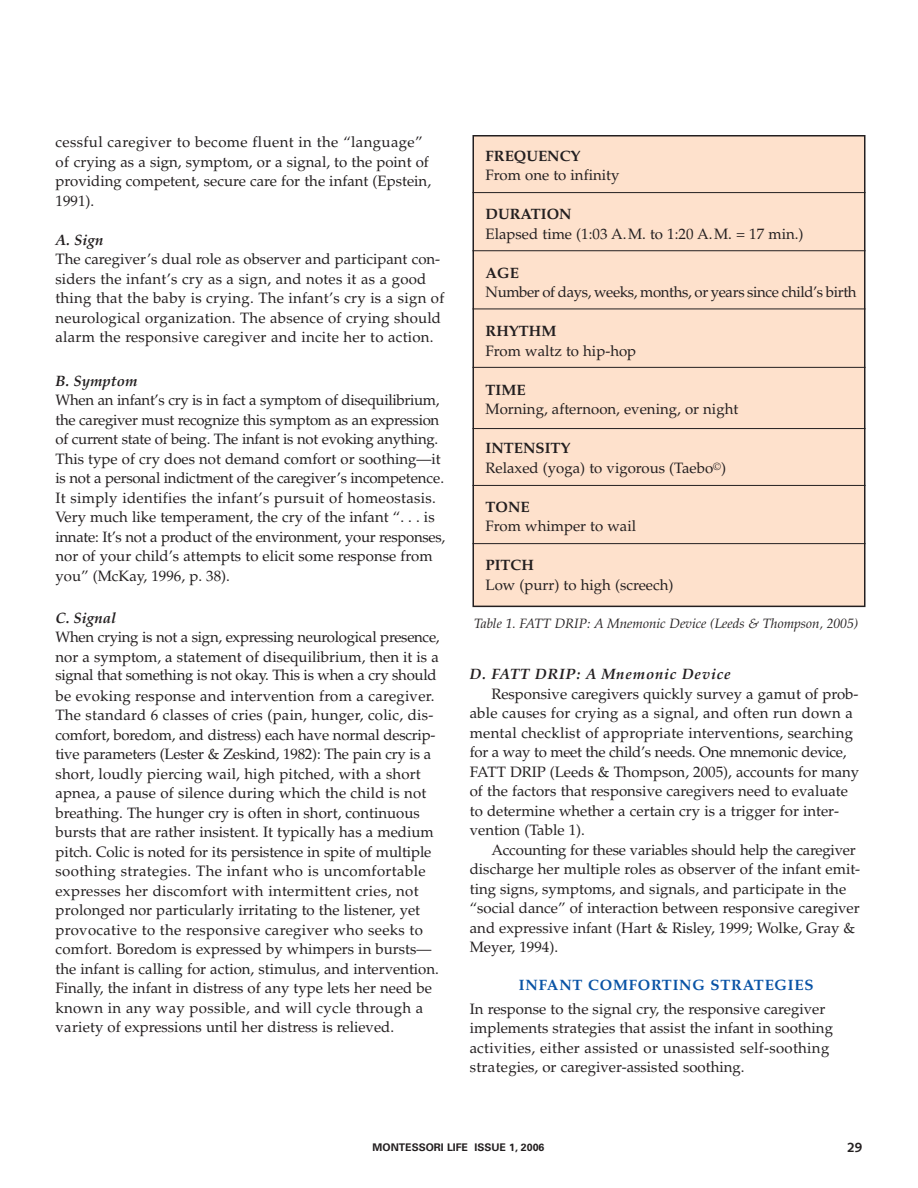
<style>
.page{position:relative;width:918px;height:1188px;background:#fff}
.page>*{position:absolute;margin:0;border:0;box-sizing:border-box;transform-origin:0 0}
.t1{font:15px/19.5px "Palatino";color:#231f20}
.t2{font:15px/19.5px "Palatino";letter-spacing:-.02em;color:#231f20}
.t3{font:15px "Palatino";letter-spacing:-.025em;color:#231f20}
.t4{font:700 15px "Palatino";color:#231f20}
.t5{font:italic 700 15px "Palatino";letter-spacing:.05em;color:#231f20}
.t6{font:700 15px "Palatino";letter-spacing:.05em;color:#0953a5}
.t7{font:italic 700 15px "Palatino";letter-spacing:.025em;color:#231f20}
.t8{font:italic 700 15px "Palatino";color:#231f20}
.t9{font:italic 13.5px "Palatino";color:#231f20}
.t10{font:700 13.5px "Syntax";color:#231f20}
.t11{font:700 10.5px "Univers";color:#231f20}
.s1{font-weight:700}
</style>
<div class="page">
<div style="left:473px;top:136px;width:392px;height:470px;background:#fee1cc"></div>
<div style="left:472px;top:135px;width:393px;height:472px;border:2px solid #231f20"></div>
<hr style="left:472px;top:192px;width:394px;height:1px;background:#231f20">
<hr style="left:472px;top:250px;width:394px;height:1px;background:#231f20">
<hr style="left:472px;top:309px;width:394px;height:1px;background:#231f20">
<hr style="left:472px;top:367px;width:394px;height:1px;background:#231f20">
<hr style="left:472px;top:428px;width:394px;height:1px;background:#231f20">
<hr style="left:472px;top:485px;width:394px;height:1px;background:#231f20">
<hr style="left:472px;top:543px;width:394px;height:1px;background:#231f20">
<p class="t1" style="left:56px;top:134px;width:377px">cessful caregiver to become fluent in the “language” of crying as a sign, symptom, or a signal, to the point of providing competent, secure care for the infant (Epstein, 1991).</p>
<p class="t7" style="left:56px;top:234px;width:49px">A. Sign</p>
<p class="t1" style="left:56px;top:251px;width:390px">The caregiver’s dual role as observer and participant con&shy;siders the infant’s cry as a sign, and notes it as a good thing that the baby is crying. The infant’s cry is a sign of neurological organization. The absence of crying should alarm the responsive caregiver and incite her to action.</p>
<p class="t8" style="left:56px;top:375px;width:84px">B. Symptom</p>
<p class="t2" style="left:56px;top:392px;width:391px">When an infant’s cry is in fact a symptom of disequilibrium, the caregiver must recognize this symptom as an expression of current state of being. The infant is not evoking anything.<br>This type of cry does not demand comfort or soothing—it is not a personal indictment of the caregiver’s incompetence.<br>It simply identifies the infant’s pursuit of homeostasis.<br>Very much like temperament, the cry of the infant “. . . is innate: It’s not a product of the environment, your responses, nor of your child’s attempts to elicit some response from you” (McKay, 1996, p. 38).</p>
<p class="t7" style="left:56px;top:612px;width:62px">C. Signal</p>
<p class="t2" style="left:56px;top:629px;width:386px">When crying is not a sign, expressing neurological presence, nor a symptom, a statement of disequilibrium, then it is a</p>
<p class="t1" style="left:56px;top:666px;width:383px;line-height:21px">signal that something is not okay. This is when a cry should be evoking response and intervention from a caregiver.</p>
<p class="t1" style="left:56px;top:707px;width:385px">The standard 6 classes of cries (pain, hunger, colic, dis&shy;comfort, boredom, and distress) each have normal descrip&shy;tive parameters (Lester &amp; Zeskind, 1982): The pain cry is a short, loudly piercing wail, high pitched, with a short apnea, a pause of silence during which the child is not breathing. The hunger cry is often in short, continuous bursts that are rather insistent. It typically has a medium pitch. Colic is noted for its persistence in spite of multiple soothing strategies. The infant who is uncomfortable expresses her discomfort with intermittent cries, not prolonged nor particularly irritating to the listener, yet provocative to the responsive caregiver who seeks to comfort. Boredom is expressed by whimpers in bursts— the infant is calling for action, stimulus, and intervention.<br>Finally, the infant in distress of any type lets her need be known in any way possible, and will cycle through a variety of expressions until her distress is relieved.</p>
<p class="t4" style="left:486px;top:150px;width:96px">FREQUENCY</p>
<p class="t1" style="left:486px;top:167px;width:135px">From one to infinity</p>
<p class="t4" style="left:486px;top:209px;width:88px">DURATION</p>
<p class="t1" style="left:486px;top:226px;width:319px">Elapsed time (1:03 A.M. to 1:20 A.M. = 17 min.)</p>
<p class="t4" style="left:486px;top:267px;width:35px">AGE</p>
<p class="t3" style="left:486px;top:286px;width:373px">Number of days, weeks, months, or years since child’s birth</p>
<p class="t4" style="left:486px;top:326px;width:72px">RHYTHM</p>
<p class="t1" style="left:486px;top:343px;width:152px">From waltz to hip-hop</p>
<p class="t4" style="left:486px;top:384px;width:42px">TIME</p>
<p class="t1" style="left:486px;top:401px;width:254px">Morning, afternoon, evening, or night</p>
<p class="t1" style="left:486px;top:440px;width:242px"><span class="s1">INTENSITY<br></span>Relaxed (yoga) to vigorous (Taebo<sup>©</sup>)</p>
<p class="t4" style="left:486px;top:501px;width:46px">TONE</p>
<p class="t1" style="left:486px;top:518px;width:152px">From whimper to wail</p>
<p class="t4" style="left:486px;top:560px;width:50px">PITCH</p>
<p class="t1" style="left:486px;top:577px;width:189px">Low (purr) to high (screech)</p>
<p class="t9" style="left:474px;top:618px;width:386px">Table 1. FATT DRIP: A Mnemonic Device (Leeds &amp; Thompson, 2005)</p>
<p class="t5" style="left:470px;top:668px;width:263px">D. FATT DRIP: A Mnemonic Device</p>
<p class="t1" style="left:470px;top:686px;width:391px;text-indent:22px">Responsive caregivers quickly survey a gamut of prob&shy;able causes for crying as a signal, and often run down a mental checklist of appropriate interventions, searching for a way to meet the child’s needs. One mnemonic device, FATT DRIP (Leeds &amp; Thompson, 2005), accounts for many of the factors that responsive caregivers need to evaluate to determine whether a certain cry is a trigger for inter&shy;vention (Table 1).</p>
<p class="t1" style="left:470px;top:842px;width:392px;text-indent:22px">Accounting for these variables should help the caregiver discharge her multiple roles as observer of the infant emit&shy;ting signs, symptoms, and signals, and participate in the “social dance” of interaction between responsive caregiver and expressive infant (Hart &amp; Risley, 1999; Wolke, Gray &amp; Meyer, 1994).</p>
<p class="t6" style="left:519px;top:979px;width:296px">INFANT COMFORTING STRATEGIES</p>
<p class="t1" style="left:470px;top:1001px;width:365px">In response to the signal cry, the responsive caregiver implements strategies that assist the infant in soothing activities, either assisted or unassisted self-soothing strategies, or caregiver-assisted soothing.</p>
<p class="t11" style="left:373px;top:1144px;width:173px">MONTESSORI LIFE ISSUE 1, 2006</p>
<p class="t10" style="left:847px;top:1142px;width:17px">29</p>
</div>
